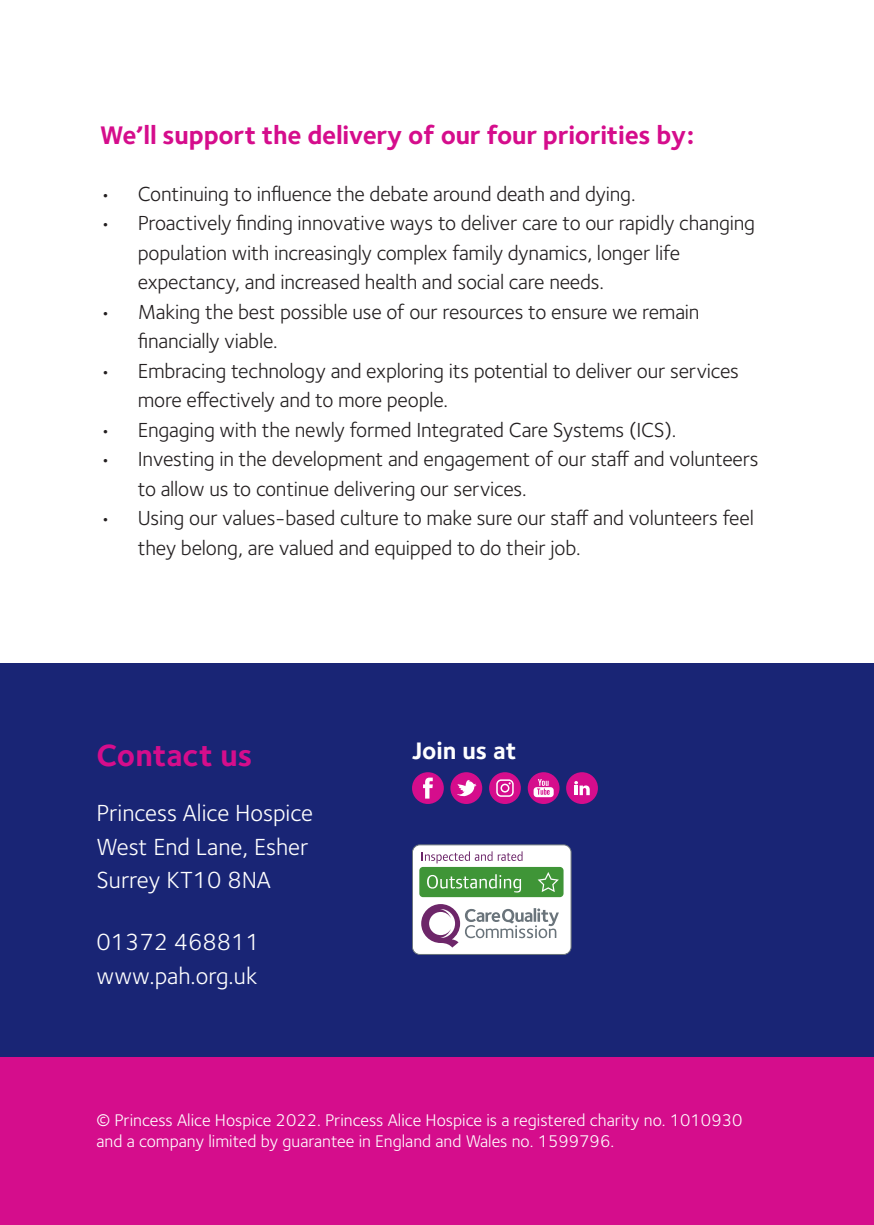
<style>
.page{position:relative;width:874px;height:1225px;background:#fff}
.page>*{position:absolute;margin:0;border:0;box-sizing:border-box;transform-origin:0 0}
.t1{font:700 31.8px "Foundry Sterling";color:#d50d8c}
.t2{font:700 26.4px "Foundry Sterling";letter-spacing:-.01em;color:#d50d8c}
.t3{font:700 24.6px "Foundry Sterling";color:#fff}
.t4{font:24.2px/33.8px "Foundry Sterling";color:#fff}
.t5{font:21px/29.6px "Foundry Sterling";letter-spacing:-.01em;color:#231f20}
.t6{font:17.4px/21px "Foundry Sterling";color:#fff}
</style>
<div class="page">
<div style="left:0;top:1056px;width:873px;height:169px;background:#d50d8c"></div>
<div style="left:0;top:663px;width:873px;height:393px;background:#192575"></div>
<div style="left:527px;top:772px;width:32px;height:32px;background:#d50d8c;border-radius:50%"></div>
<div style="left:533px;top:787px;width:20px;height:10px;background:#fff;border-radius:3px"></div>
<svg style="left:537px;top:779px;width:12px;height:16px"></svg>
<div style="left:489px;top:772px;width:31px;height:32px;background:#d50d8c;border-radius:50%"></div>
<div style="left:450px;top:772px;width:32px;height:32px;background:#d50d8c;border-radius:50%"></div>
<svg style="left:457px;top:780px;width:19px;height:16px"></svg>
<div style="left:412px;top:772px;width:31px;height:32px;background:#d50d8c;border-radius:50%"></div>
<svg style="left:423px;top:777px;width:9px;height:21px"></svg>
<div style="left:566px;top:772px;width:31px;height:32px;background:#d50d8c;border-radius:50%"></div>
<svg style="left:574px;top:781px;width:15px;height:14px"></svg>
<svg style="left:496px;top:779px;width:17px;height:18px"></svg>
<div style="left:412px;top:845px;width:158px;height:109px;background:#fff;border-radius:7px"></div>
<div style="left:412px;top:844px;width:159px;height:111px;border:1px solid #6a747b;border-radius:7px"></div>
<svg style="left:421px;top:851px;width:71px;height:12px"></svg>
<svg style="left:498px;top:851px;width:24px;height:10px"></svg>
<div style="left:419px;top:867px;width:144px;height:30px;background:#3f9537;border-radius:4px"></div>
<svg style="left:427px;top:874px;width:94px;height:18px"></svg>
<svg style="left:537px;top:872px;width:21px;height:20px"></svg>
<svg style="left:421px;top:904px;width:137px;height:43px"></svg>
<p class="t2" style="left:100px;top:119px;width:595px">We’ll support the delivery of our four priorities by:</p>
<p class="t5" style="left:100px;top:179px;width:537px">• Continuing to influence the debate around death and dying.</p>
<p class="t5" style="left:138px;top:208px;width:618px;text-indent:-38px">• Proactively finding innovative ways to deliver care to our rapidly changing population with increasingly complex family dynamics, longer life expectancy, and increased health and social care needs.</p>
<p class="t5" style="left:138px;top:297px;width:563px;text-indent:-38px">• Making the best possible use of our resources to ensure we remain financially viable.</p>
<p class="t5" style="left:138px;top:356px;width:602px;text-indent:-38px">• Embracing technology and exploring its potential to deliver our services more effectively and to more people.</p>
<p class="t5" style="left:100px;top:415px;width:577px">• Engaging with the newly formed Integrated Care Systems (ICS).</p>
<p class="t5" style="left:138px;top:444px;width:622px;text-indent:-38px">• Investing in the development and engagement of our staff and volunteers to allow us to continue delivering our services.</p>
<p class="t5" style="left:138px;top:503px;width:617px;text-indent:-38px">• Using our values-based culture to make sure our staff and volunteers feel they belong, are valued and equipped to do their job.</p>
<h1 class="t1" style="left:96px;top:736px;width:158px">Contact us</h1>
<p class="t4" style="left:96px;top:796px;width:218px">Princess Alice Hospice<br>West End Lane, Esher<br>Surrey KT10 8NA</p>
<p class="t4" style="left:96px;top:925px;width:165px">01372 468811 www.pah.org.uk</p>
<p class="t3" style="left:412px;top:736px;width:106px">Join us at</p>
<p class="t6" style="left:96px;top:1109px;width:647px">© Princess Alice Hospice 2022. Princess Alice Hospice is a registered charity no. 1010930 and a company limited by guarantee in England and Wales no. 1599796.</p>
</div>
